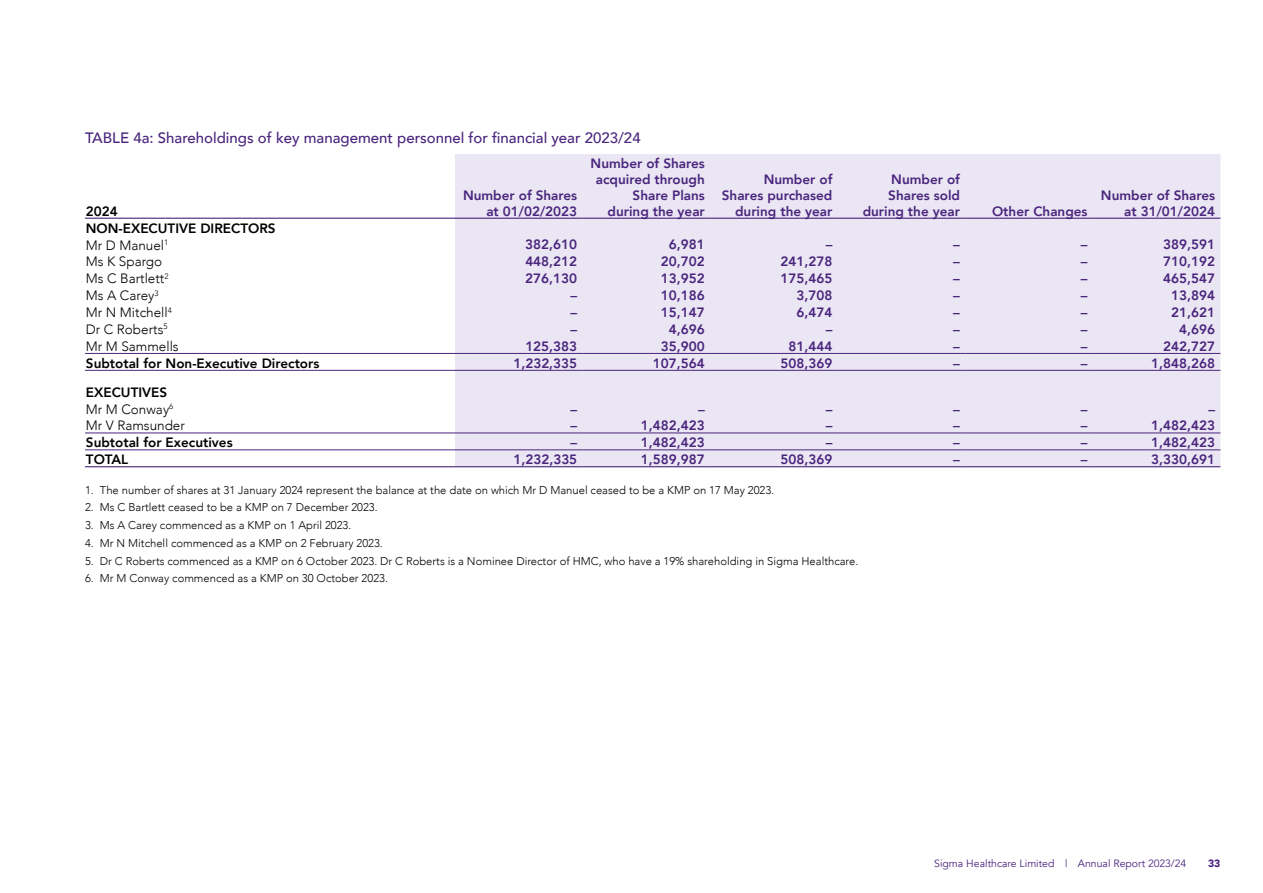
<style>
.page{position:relative;width:1263px;height:893px;background:#fff}
.page>*{position:absolute;margin:0;border:0;box-sizing:border-box;transform-origin:0 0}
.t1{font:500 15px "Avenir";color:#4a257d}
.t2{font:800 13.5px/15.8px "Avenir";color:#4a257d;text-align:right}
.t3{font:800 13.5px/17px "Avenir";color:#000}
.t4{font:300 13.5px "Avenir";color:#000}
.t5{font:300 11.25px "Avenir";color:#000}
.t6{font:10.5px "Avenir";color:#4a257d}
.t7{font:900 10.5px "Avenir";color:#4a257d}
.s1{font-weight:300}
</style>
<div class="page">
<div style="left:455px;top:154px;width:765px;height:312px;background:#eae6f3"></div>
<hr style="left:455px;top:353px;width:128px;height:1px;background:#4a257d">
<hr style="left:583px;top:353px;width:127px;height:1px;background:#4a257d">
<hr style="left:710px;top:353px;width:128px;height:1px;background:#4a257d">
<hr style="left:838px;top:353px;width:127px;height:1px;background:#4a257d">
<hr style="left:965px;top:353px;width:128px;height:1px;background:#4a257d">
<hr style="left:1093px;top:353px;width:127px;height:1px;background:#4a257d">
<hr style="left:455px;top:433px;width:128px;height:1px;background:#4a257d">
<hr style="left:583px;top:433px;width:127px;height:1px;background:#4a257d">
<hr style="left:710px;top:433px;width:128px;height:1px;background:#4a257d">
<hr style="left:838px;top:433px;width:127px;height:1px;background:#4a257d">
<hr style="left:965px;top:433px;width:128px;height:1px;background:#4a257d">
<hr style="left:1093px;top:433px;width:127px;height:1px;background:#4a257d">
<hr style="left:85px;top:218px;width:370px;height:1px;background:#4a257d">
<hr style="left:455px;top:218px;width:128px;height:1px;background:#4a257d">
<hr style="left:583px;top:218px;width:127px;height:1px;background:#4a257d">
<hr style="left:710px;top:218px;width:128px;height:1px;background:#4a257d">
<hr style="left:838px;top:218px;width:127px;height:1px;background:#4a257d">
<hr style="left:965px;top:218px;width:128px;height:1px;background:#4a257d">
<hr style="left:1093px;top:218px;width:127px;height:1px;background:#4a257d">
<hr style="left:85px;top:466px;width:370px;height:1px;background:#4a257d">
<hr style="left:455px;top:466px;width:128px;height:1px;background:#4a257d">
<hr style="left:583px;top:466px;width:127px;height:1px;background:#4a257d">
<hr style="left:710px;top:466px;width:128px;height:1px;background:#4a257d">
<hr style="left:838px;top:466px;width:127px;height:1px;background:#4a257d">
<hr style="left:965px;top:466px;width:128px;height:1px;background:#4a257d">
<hr style="left:1093px;top:466px;width:127px;height:1px;background:#4a257d">
<hr style="left:85px;top:353px;width:370px;height:1px;background:#4a257d">
<hr style="left:85px;top:370px;width:370px;height:1px;background:#4a257d">
<hr style="left:455px;top:370px;width:128px;height:1px;background:#4a257d">
<hr style="left:583px;top:370px;width:127px;height:1px;background:#4a257d">
<hr style="left:710px;top:370px;width:128px;height:1px;background:#4a257d">
<hr style="left:838px;top:370px;width:127px;height:1px;background:#4a257d">
<hr style="left:965px;top:370px;width:128px;height:1px;background:#4a257d">
<hr style="left:1093px;top:370px;width:127px;height:1px;background:#4a257d">
<hr style="left:85px;top:433px;width:370px;height:1px;background:#4a257d">
<hr style="left:85px;top:450px;width:370px;height:1px;background:#4a257d">
<hr style="left:455px;top:450px;width:128px;height:1px;background:#4a257d">
<hr style="left:583px;top:450px;width:127px;height:1px;background:#4a257d">
<hr style="left:710px;top:450px;width:128px;height:1px;background:#4a257d">
<hr style="left:838px;top:450px;width:127px;height:1px;background:#4a257d">
<hr style="left:965px;top:450px;width:128px;height:1px;background:#4a257d">
<hr style="left:1093px;top:450px;width:127px;height:1px;background:#4a257d">
<p class="t1" style="left:85px;top:124px;width:557px">TABLE 4a: Shareholdings of key management personnel for financial year 2023/24</p>
<p class="t3" style="left:86px;top:202px;width:33px">2024</p>
<p class="t2" style="left:463px;top:187px;width:116px">Number of Shares at 01/02/2023</p>
<p class="t2" style="left:591px;top:156px;width:116px">Number of Shares acquired through<br>Share Plans during the year</p>
<p class="t2" style="left:722px;top:172px;width:112px">Number of<br>Shares purchased during the year</p>
<p class="t2" style="left:863px;top:172px;width:99px">Number of<br>Shares sold during the year</p>
<p class="t2" style="left:992px;top:203px;width:97px">Other Changes</p>
<p class="t2" style="left:1101px;top:187px;width:116px">Number of Shares at 31/01/2024</p>
<p class="t3" style="left:86px;top:219px;width:191px">NON-EXECUTIVE DIRECTORS<br><span class="s1">Mr D Manuel</span><sup>1</sup></p>
<p class="t2" style="left:525px;top:237px;width:53px">382,610</p>
<p class="t2" style="left:669px;top:237px;width:37px">6,981</p>
<p class="t2" style="left:826px;top:237px;width:8px">–</p>
<p class="t2" style="left:953px;top:237px;width:8px">–</p>
<p class="t2" style="left:1081px;top:237px;width:8px">–</p>
<p class="t2" style="left:1163px;top:237px;width:53px">389,591</p>
<p class="t4" style="left:86px;top:254px;width:78px">Ms K Spargo</p>
<p class="t2" style="left:525px;top:254px;width:53px">448,212</p>
<p class="t2" style="left:661px;top:254px;width:45px">20,702</p>
<p class="t2" style="left:780px;top:254px;width:53px">241,278</p>
<p class="t2" style="left:953px;top:254px;width:8px">–</p>
<p class="t2" style="left:1081px;top:254px;width:8px">–</p>
<p class="t2" style="left:1163px;top:254px;width:53px">710,192</p>
<p class="t4" style="left:86px;top:271px;width:84px">Ms C Bartlett<sup>2</sup></p>
<p class="t2" style="left:525px;top:271px;width:53px">276,130</p>
<p class="t2" style="left:661px;top:271px;width:45px">13,952</p>
<p class="t2" style="left:780px;top:271px;width:53px">175,465</p>
<p class="t2" style="left:953px;top:271px;width:8px">–</p>
<p class="t2" style="left:1081px;top:271px;width:8px">–</p>
<p class="t2" style="left:1163px;top:271px;width:53px">465,547</p>
<p class="t4" style="left:86px;top:288px;width:74px">Ms A Carey<sup>3</sup></p>
<p class="t2" style="left:570px;top:288px;width:8px">–</p>
<p class="t2" style="left:661px;top:288px;width:45px">10,186</p>
<p class="t2" style="left:796px;top:288px;width:37px">3,708</p>
<p class="t2" style="left:953px;top:288px;width:8px">–</p>
<p class="t2" style="left:1081px;top:288px;width:8px">–</p>
<p class="t2" style="left:1171px;top:288px;width:45px">13,894</p>
<p class="t4" style="left:86px;top:304px;width:87px">Mr N Mitchell<sup>4</sup></p>
<p class="t2" style="left:570px;top:305px;width:8px">–</p>
<p class="t2" style="left:661px;top:305px;width:45px">15,147</p>
<p class="t2" style="left:796px;top:305px;width:37px">6,474</p>
<p class="t2" style="left:953px;top:305px;width:8px">–</p>
<p class="t2" style="left:1081px;top:305px;width:8px">–</p>
<p class="t2" style="left:1171px;top:305px;width:45px">21,621</p>
<p class="t4" style="left:86px;top:321px;width:83px">Dr C Roberts<sup>5</sup></p>
<p class="t2" style="left:570px;top:321px;width:8px">–</p>
<p class="t2" style="left:669px;top:321px;width:37px">4,696</p>
<p class="t2" style="left:826px;top:321px;width:8px">–</p>
<p class="t2" style="left:953px;top:321px;width:8px">–</p>
<p class="t2" style="left:1081px;top:321px;width:8px">–</p>
<p class="t2" style="left:1179px;top:321px;width:37px">4,696</p>
<p class="t4" style="left:86px;top:338px;width:94px">Mr M Sammells</p>
<p class="t2" style="left:525px;top:338px;width:53px">125,383</p>
<p class="t2" style="left:661px;top:338px;width:45px">35,900</p>
<p class="t2" style="left:788px;top:338px;width:45px">81,444</p>
<p class="t2" style="left:953px;top:338px;width:8px">–</p>
<p class="t2" style="left:1081px;top:338px;width:8px">–</p>
<p class="t2" style="left:1163px;top:338px;width:53px">242,727</p>
<p class="t3" style="left:86px;top:355px;width:235px">Subtotal for Non-Executive Directors</p>
<p class="t2" style="left:513px;top:355px;width:65px">1,232,335</p>
<p class="t2" style="left:653px;top:355px;width:53px">107,564</p>
<p class="t2" style="left:780px;top:355px;width:53px">508,369</p>
<p class="t2" style="left:953px;top:355px;width:8px">–</p>
<p class="t2" style="left:1081px;top:355px;width:8px">–</p>
<p class="t2" style="left:1151px;top:355px;width:65px">1,848,268</p>
<p class="t3" style="left:86px;top:383px;width:89px">EXECUTIVES<br><span class="s1">Mr M Conway</span><sup>6</sup></p>
<p class="t2" style="left:570px;top:401px;width:8px">–</p>
<p class="t2" style="left:698px;top:401px;width:8px">–</p>
<p class="t2" style="left:826px;top:401px;width:8px">–</p>
<p class="t2" style="left:953px;top:401px;width:8px">–</p>
<p class="t2" style="left:1081px;top:401px;width:8px">–</p>
<p class="t2" style="left:1208px;top:401px;width:8px">–</p>
<p class="t4" style="left:86px;top:418px;width:101px">Mr V Ramsunder</p>
<p class="t2" style="left:570px;top:418px;width:8px">–</p>
<p class="t2" style="left:641px;top:418px;width:65px">1,482,423</p>
<p class="t2" style="left:826px;top:418px;width:8px">–</p>
<p class="t2" style="left:953px;top:418px;width:8px">–</p>
<p class="t2" style="left:1081px;top:418px;width:8px">–</p>
<p class="t2" style="left:1151px;top:418px;width:65px">1,482,423</p>
<p class="t3" style="left:86px;top:434px;width:148px">Subtotal for Executives</p>
<p class="t2" style="left:570px;top:435px;width:8px">–</p>
<p class="t2" style="left:641px;top:435px;width:65px">1,482,423</p>
<p class="t2" style="left:826px;top:435px;width:8px">–</p>
<p class="t2" style="left:953px;top:435px;width:8px">–</p>
<p class="t2" style="left:1081px;top:435px;width:8px">–</p>
<p class="t2" style="left:1151px;top:435px;width:65px">1,482,423</p>
<p class="t3" style="left:86px;top:451px;width:44px">TOTAL</p>
<p class="t2" style="left:513px;top:452px;width:65px">1,232,335</p>
<p class="t2" style="left:641px;top:452px;width:65px">1,589,987</p>
<p class="t2" style="left:780px;top:452px;width:53px">508,369</p>
<p class="t2" style="left:953px;top:452px;width:8px">–</p>
<p class="t2" style="left:1081px;top:452px;width:8px">–</p>
<p class="t2" style="left:1151px;top:452px;width:65px">3,330,691</p>
<p class="t5" style="left:85px;top:483px;width:691px">1. The number of shares at 31 January 2024 represent the balance at the date on which Mr D Manuel ceased to be a KMP on 17 May 2023.</p>
<p class="t5" style="left:85px;top:501px;width:294px">2. Ms C Bartlett ceased to be a KMP on 7 December 2023.</p>
<p class="t5" style="left:85px;top:519px;width:268px">3. Ms A Carey commenced as a KMP on 1 April 2023.</p>
<p class="t5" style="left:85px;top:536px;width:299px">4. Mr N Mitchell commenced as a KMP on 2 February 2023.</p>
<p class="t5" style="left:85px;top:554px;width:775px">5. Dr C Roberts commenced as a KMP on 6 October 2023. Dr C Roberts is a Nominee Director of HMC, who have a 19% shareholding in Sigma Healthcare.</p>
<p class="t5" style="left:85px;top:572px;width:304px">6. Mr M Conway commenced as a KMP on 30 October 2023.</p>
<p class="t6" style="left:934px;top:858px;width:254px">Sigma Healthcare Limited | Annual Report 2023/24</p>
<p class="t7" style="left:1208px;top:855px;width:14px">33</p>
</div>
